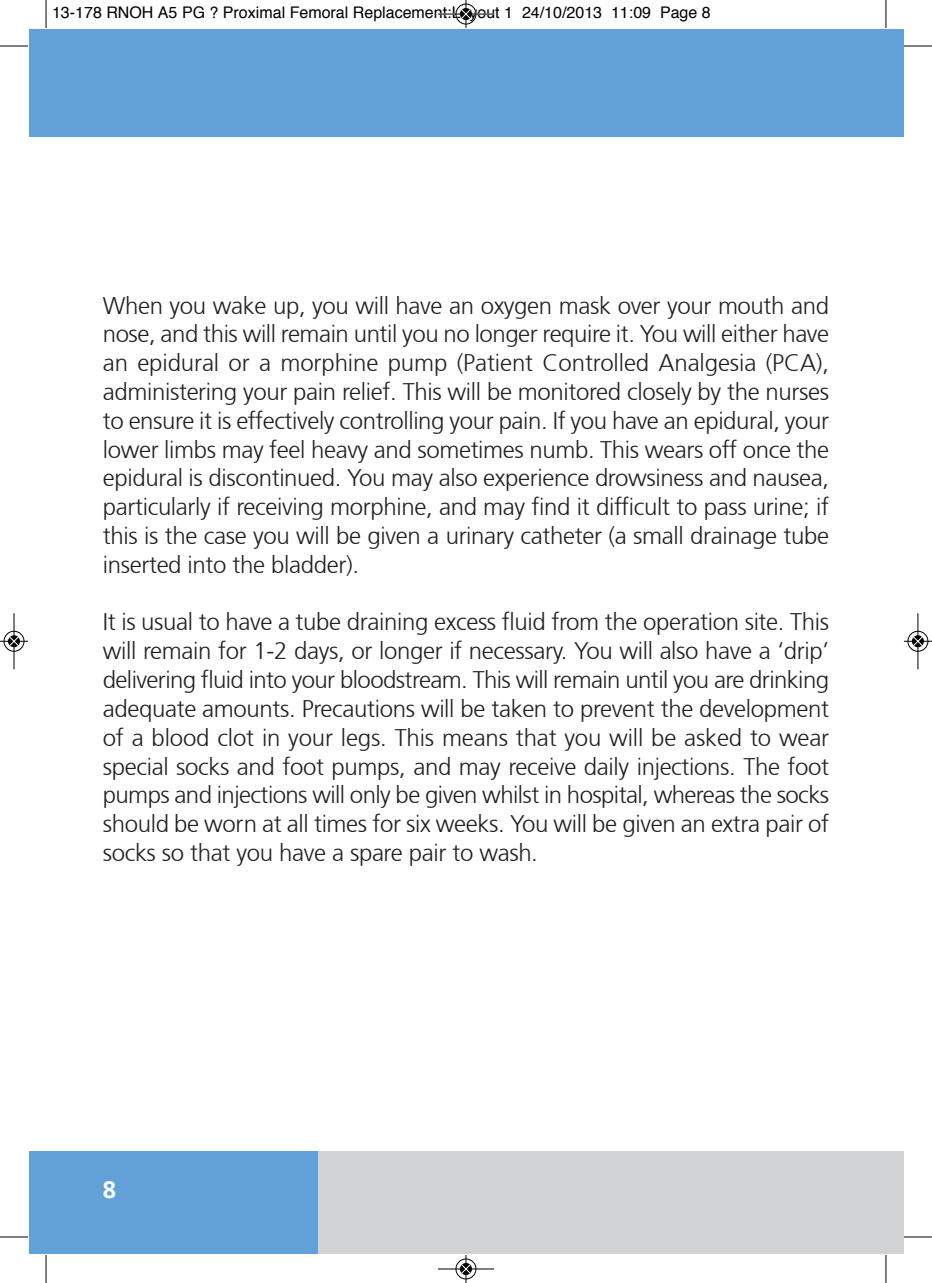
<style>
.page{position:relative;width:932px;height:1283px;background:#fff}
.page>*{position:absolute;margin:0;border:0;box-sizing:border-box;transform-origin:0 0}
.t1{font:300 24px/28.8px "Frutiger 45";letter-spacing:-.015em;color:#231f20;text-align:justify}
.t2{font:700 24px "Frutiger 65";color:#fff}
.t3{font:16px "Helvetica";color:#000}
</style>
<div class="page">
<div style="left:884px;top:29px;width:19px;height:108px;background:#61a1d7"></div>
<div style="left:884px;top:1152px;width:19px;height:102px;background:#d1d2d4"></div>
<div style="left:29px;top:29px;width:867px;height:108px;background:#61a1d7"></div>
<div style="left:29px;top:1152px;width:289px;height:102px;background:#61a1d7"></div>
<div style="left:318px;top:1152px;width:575px;height:102px;background:#d1d2d4"></div>
<svg style="left:46px;top:0;width:1px;height:28px"></svg>
<svg style="left:0;top:46px;width:28px;height:1px"></svg>
<svg style="left:885px;top:0;width:1px;height:28px"></svg>
<svg style="left:903px;top:46px;width:28px;height:1px"></svg>
<svg style="left:46px;top:1255px;width:1px;height:28px"></svg>
<svg style="left:0;top:1236px;width:28px;height:1px"></svg>
<svg style="left:885px;top:1255px;width:1px;height:28px"></svg>
<svg style="left:903px;top:1236px;width:28px;height:1px"></svg>
<div style="left:455px;top:3px;width:21px;height:22px;border:1px solid #fff;border-radius:50%"></div>
<hr style="left:438px;top:14px;width:56px;height:1px;background:#000">
<div style="left:455px;top:4px;width:21px;height:20px;border:1px solid #000;border-radius:50%"></div>
<svg style="left:460px;top:0;width:11px;height:28px"></svg>
<hr style="left:438px;top:1268px;width:56px;height:1px;background:#000">
<div style="left:455px;top:1258px;width:21px;height:21px;border:1px solid #000;border-radius:50%"></div>
<svg style="left:460px;top:1255px;width:11px;height:28px"></svg>
<div style="left:3px;top:630px;width:22px;height:22px;border:1px solid #fff;border-radius:50%"></div>
<hr style="left:14px;top:613px;width:1px;height:56px;background:#000">
<div style="left:4px;top:631px;width:20px;height:20px;border:1px solid #000;border-radius:50%"></div>
<svg style="left:0;top:636px;width:28px;height:10px"></svg>
<div style="left:906px;top:630px;width:22px;height:22px;border:1px solid #fff;border-radius:50%"></div>
<hr style="left:917px;top:613px;width:1px;height:56px;background:#000">
<div style="left:907px;top:631px;width:20px;height:20px;border:1px solid #000;border-radius:50%"></div>
<svg style="left:903px;top:636px;width:28px;height:10px"></svg>
<p class="t3" style="left:52px;top:6px;width:660px">13-178 RNOH A5 PG ? Proximal Femoral Replacement:Layout 1 24/10/2013 11:09 Page 8</p>
<p class="t1" style="left:103px;top:291px;width:727px">When you wake up, you will have an oxygen mask over your mouth and nose, and this will remain until you no longer require it. You will either have an epidural or a morphine pump (Patient Controlled Analgesia (PCA), administering your pain relief. This will be monitored closely by the nurses to ensure it is effectively controlling your pain. If you have an epidural, your lower limbs may feel heavy and sometimes numb. This wears off once the epidural is discontinued. You may also experience drowsiness and nausea, particularly if receiving morphine, and may find it difficult to pass urine; if this is the case you will be given a urinary catheter (a small drainage tube inserted into the bladder).</p>
<p class="t1" style="left:103px;top:608px;width:727px">It is usual to have a tube draining excess fluid from the operation site. This will remain for 1-2 days, or longer if necessary. You will also have a ‘drip’ delivering fluid into your bloodstream. This will remain until you are drinking adequate amounts. Precautions will be taken to prevent the development of a blood clot in your legs. This means that you will be asked to wear special socks and foot pumps, and may receive daily injections. The foot pumps and injections will only be given whilst in hospital, whereas the socks should be worn at all times for six weeks. You will be given an extra pair of socks so that you have a spare pair to wash.</p>
<p class="t2" style="left:103px;top:1175px;width:15px">8</p>
</div>
